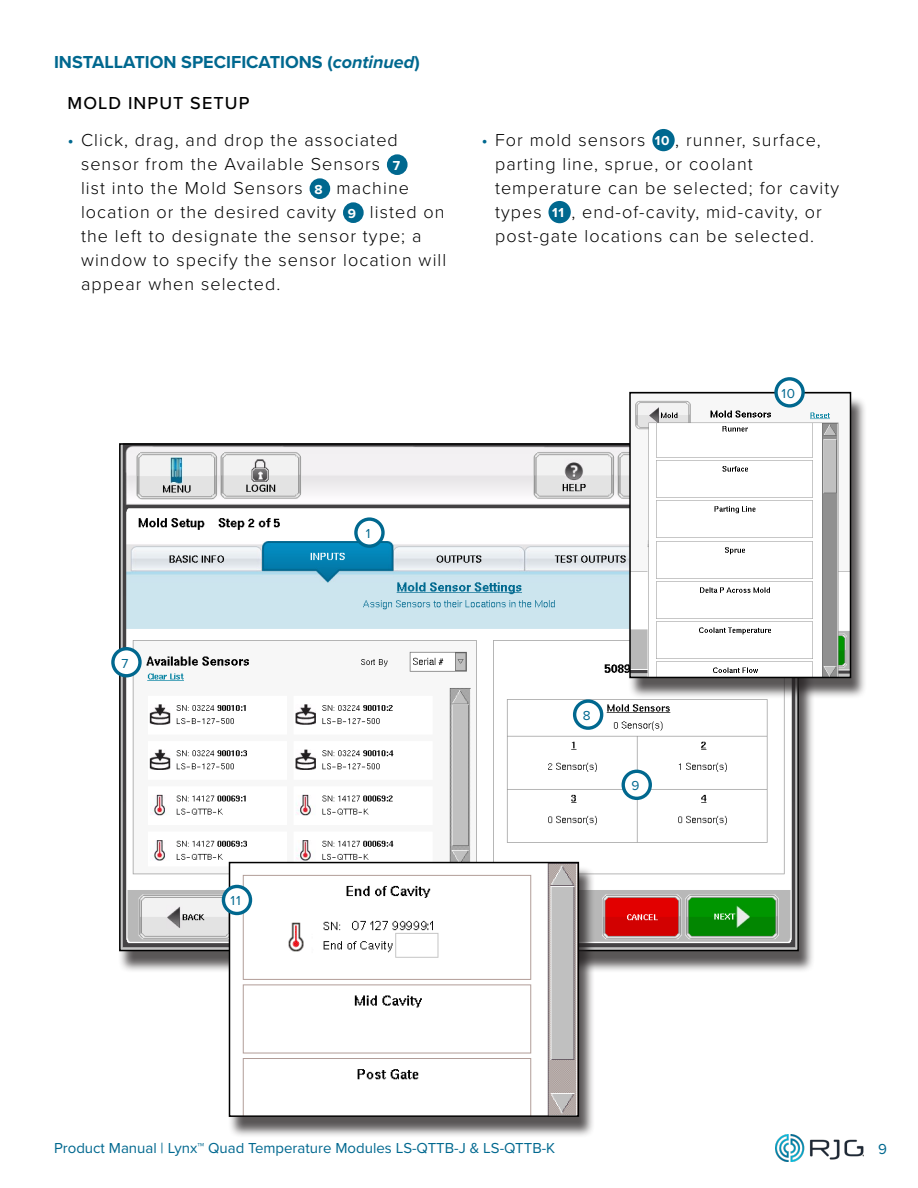
<style>
.page{position:relative;width:918px;height:1188px;background:#fff}
.page>*{position:absolute;margin:0;border:0;box-sizing:border-box;transform-origin:0 0}
.t1{font:300 18px/24px "Proxima Nova";letter-spacing:.06em;color:#000}
.t2{font:700 18px "Proxima Nova";color:#00688f}
.t3{font:500 18px "Proxima Nova";letter-spacing:.06em;color:#000}
.t4{font:15px "Proxima Nova";color:#00688f}
.t5{font:13.5px "Proxima Nova";color:#00688f}
.s1{font-style:italic}
.s2{color:#00688f}
.s3{font-weight:700;font-size:13.5px;color:#fff}
</style>
<div class="page">
<img style="left:776px;top:1134px;width:88px;height:27px">
<div style="left:118px;top:448px;width:697px;height:525px;background:#231f20;opacity:.75"></div>
<img style="left:122px;top:446px;width:674px;height:502px">
<svg style="left:356px;top:519px;width:27px;height:27px"></svg>
<div style="left:354px;top:517px;width:31px;height:31px;border:3px solid #00688f;border-radius:50%"></div>
<svg style="left:575px;top:701px;width:27px;height:27px"></svg>
<div style="left:573px;top:699px;width:30px;height:31px;border:3px solid #00688f;border-radius:50%"></div>
<div style="left:623px;top:771px;width:27px;height:27px;background:#fff;border-radius:50%"></div>
<div style="left:622px;top:770px;width:30px;height:30px;border:3px solid #00688f;border-radius:50%"></div>
<svg style="left:113px;top:649px;width:27px;height:27px"></svg>
<div style="left:111px;top:647px;width:31px;height:30px;border:3px solid #00688f;border-radius:50%"></div>
<div style="left:388px;top:156px;width:18px;height:17px;background:#00688f;border-radius:50%"></div>
<div style="left:387px;top:154px;width:21px;height:21px;border:3px solid #00688f;border-radius:50%"></div>
<div style="left:311px;top:180px;width:18px;height:17px;background:#00688f;border-radius:50%"></div>
<div style="left:310px;top:178px;width:20px;height:21px;border:3px solid #00688f;border-radius:50%"></div>
<div style="left:345px;top:204px;width:17px;height:17px;background:#00688f;border-radius:50%"></div>
<div style="left:343px;top:202px;width:21px;height:21px;border:3px solid #00688f;border-radius:50%"></div>
<div style="left:652px;top:129px;width:23px;height:22px;background:#00688f;border-radius:50%"></div>
<div style="left:548px;top:201px;width:23px;height:22px;background:#00688f;border-radius:50%"></div>
<div style="left:628px;top:396px;width:239px;height:303px;background:#231f20;opacity:.75"></div>
<img style="left:632px;top:396px;width:216px;height:279px">
<div style="left:629px;top:392px;width:222px;height:286px;border:2px solid #000"></div>
<div style="left:228px;top:866px;width:367px;height:272px;background:#231f20;opacity:.75"></div>
<img style="left:232px;top:865px;width:344px;height:249px">
<div style="left:229px;top:862px;width:350px;height:255px;border:2px solid #000"></div>
<svg style="left:776px;top:379px;width:27px;height:27px"></svg>
<div style="left:774px;top:377px;width:31px;height:31px;border:3px solid #00688f;border-radius:50%"></div>
<svg style="left:223px;top:886px;width:28px;height:27px"></svg>
<div style="left:222px;top:885px;width:30px;height:30px;border:3px solid #00688f;border-radius:50%"></div>
<p class="t2" style="left:54px;top:49px;width:367px">INSTALLATION SPECIFICATIONS (<span class="s1">continued</span>)</p>
<p class="t3" style="left:68px;top:89px;width:183px">MOLD INPUT SETUP</p>
<p class="t1" style="left:81px;top:127px;width:367px;text-indent:-14px"><span class="s2">•</span> Click, drag, and drop the associated sensor from the Available Sensors <span class="s3">7<br></span>list into the Mold Sensors <span class="s3">8</span> machine location or the desired cavity <span class="s3">9</span> listed on the left to designate the sensor type; a window to specify the sensor location will appear when selected.</p>
<p class="t1" style="left:495px;top:128px;width:346px;text-indent:-14px"><span class="s2">•</span> For mold sensors <span class="s3">10</span> , runner, surface, parting line, sprue, or coolant temperature can be selected; for cavity types <span class="s3">11</span> , end‑of‑cavity, mid‑cavity, or post‑gate locations can be selected.</p>
<p class="t5" style="left:122px;top:653px;width:8px">7</p>
<p class="t5" style="left:231px;top:891px;width:11px">11</p>
<p class="t5" style="left:366px;top:523px;width:6px">1</p>
<p class="t5" style="left:583px;top:705px;width:9px">8</p>
<p class="t5" style="left:631px;top:776px;width:9px">9</p>
<p class="t5" style="left:781px;top:383px;width:15px">10</p>
<p class="t4" style="left:54px;top:1136px;width:503px">Product Manual | Lynx™ Quad Temperature Modules LS‑QTTB‑J &amp; LS‑QTTB‑K</p>
<p class="t4" style="left:878px;top:1137px;width:10px">9</p>
</div>
